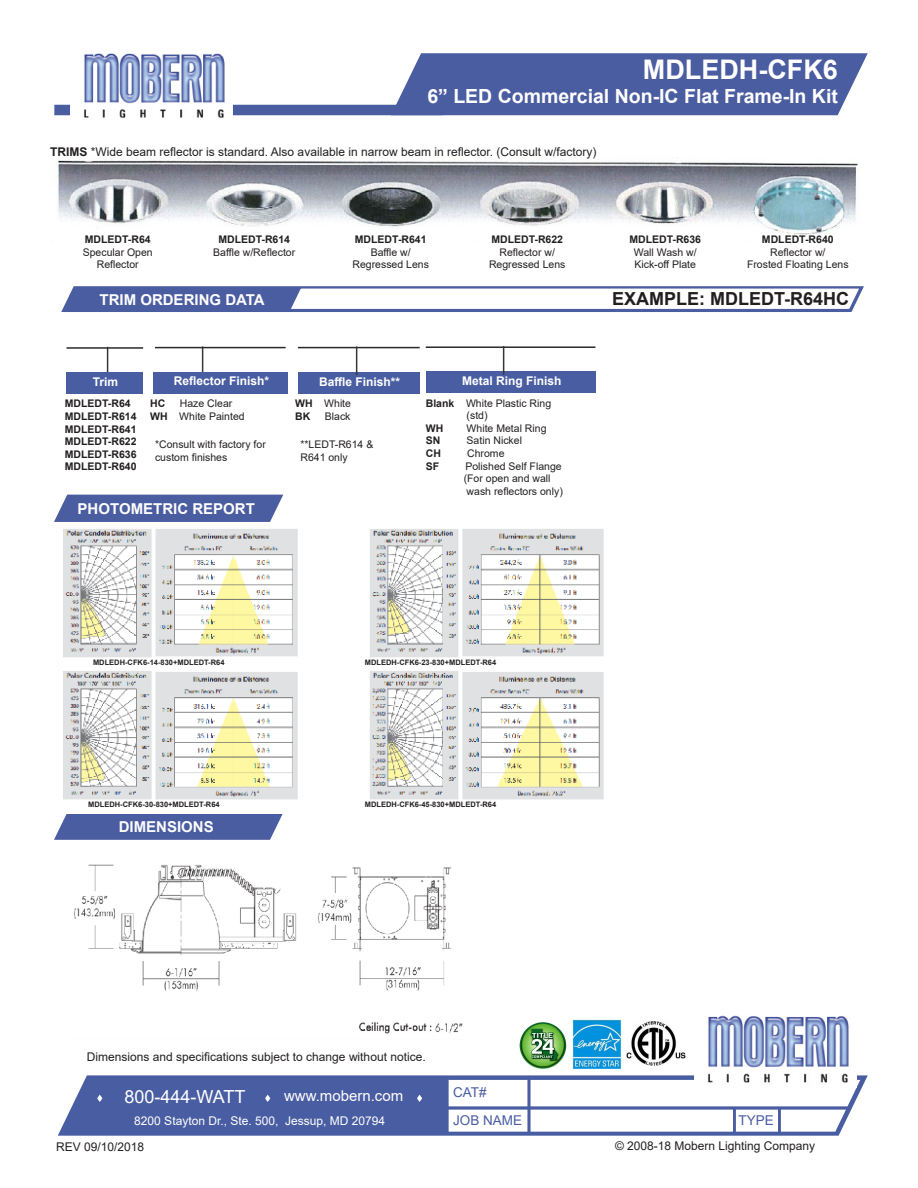
<style>
.page{position:relative;width:918px;height:1188px;background:#fff}
.page>*{position:absolute;margin:0;border:0;box-sizing:border-box;transform-origin:0 0}
.t1{font:700 27px "Arial";color:#fff}
.t2{font:700 19.5px "Arial";color:#fff}
.t3{font:700 18px "Arial";color:#231f20}
.t4{font:18px "Arial";color:#fff}
.t5{font:700 15px "Arial";color:#fdfdfd}
.t6{font:15px "Arial";color:#fff}
.t7{font:13.5px "Arial";color:#495da2}
.t8{font:12px "Arial";color:#231f20}
.Paragraph_Style_1{font:700 12px "Arial";color:#fff}
.t9{font:12px "Arial";color:#fff}
.t10{font:10.5px/12.6px "Arial";color:#231f20;text-align:center}
.t11{font:700 10.5px "Arial";color:#231f20}
.t12{font:700 7.5px "Arial";color:#231f20}
.s1{font-weight:700}
</style>
<div class="page">
<svg style="left:390px;top:53px;width:478px;height:63px;background:#5969a8"></svg>
<div style="left:54px;top:105px;width:389px;height:10px;background:#4b5da1"></div>
<img style="left:70px;top:53px;width:163px;height:65px">
<img style="left:74px;top:864px;width:389px;height:170px">
<svg style="left:58px;top:1075px;width:810px;height:61px;fill:#495da2"></svg>
<img style="left:695px;top:1015px;width:162px;height:72px">
<svg style="left:97px;top:1095px;width:5px;height:7px"></svg>
<svg style="left:265px;top:1095px;width:5px;height:7px"></svg>
<svg style="left:417px;top:1095px;width:5px;height:7px"></svg>
<img style="left:57px;top:157px;width:801px;height:84px">
<img style="left:519px;top:1022px;width:48px;height:47px">
<img style="left:573px;top:1020px;width:49px;height:50px">
<img style="left:627px;top:1021px;width:59px;height:45px">
<hr style="left:202px;top:346px;width:1px;height:39px;background:#373535">
<hr style="left:155px;top:347px;width:131px;height:1px;background:#2b2b2b">
<div style="left:153px;top:372px;width:135px;height:21px;background:#495da2"></div>
<hr style="left:298px;top:347px;width:122px;height:1px;background:#2b2b2b">
<div style="left:298px;top:372px;width:122px;height:21px;background:#495da2"></div>
<svg style="left:356px;top:346px;width:1px;height:29px"></svg>
<hr style="left:426px;top:346px;width:169px;height:2px;background:#2b2b2b">
<div style="left:426px;top:372px;width:169px;height:21px;background:#495da2"></div>
<svg style="left:503px;top:346px;width:1px;height:29px"></svg>
<svg style="left:107px;top:349px;width:1px;height:23px"></svg>
<hr style="left:67px;top:347px;width:76px;height:2px;background:#2b2b2b">
<div style="left:67px;top:372px;width:76px;height:22px;background:#495da2"></div>
<svg style="left:61px;top:286px;width:803px;height:26px"></svg>
<svg style="left:54px;top:494px;width:230px;height:28px;background:#596aa8"></svg>
<svg style="left:54px;top:814px;width:229px;height:26px;background:#5667a6"></svg>
<img style="left:63px;top:529px;width:541px;height:271px">
<div style="left:365px;top:659px;width:151px;height:11px;background:#fff"></div>
<div style="left:93px;top:659px;width:151px;height:11px;background:#fff"></div>
<p class="t1" style="left:643px;top:51px;width:196px">MDLEDH-CFK6</p>
<p class="t2" style="left:427px;top:82px;width:412px">6” LED Commercial Non-IC Flat Frame-In Kit</p>
<p class="t8" style="left:50px;top:143px;width:548px"><span class="s1">TRIMS</span> *Wide beam reflector is standard. Also available in narrow beam in reflector. (Consult w/factory)</p>
<p class="t11" style="left:85px;top:232px;width:67px">MDLEDT-R64</p>
<p class="t10" style="left:83px;top:245px;width:72px">Specular Open<br>Reflector</p>
<p class="t11" style="left:218px;top:232px;width:73px">MDLEDT-R614</p>
<p class="t10" style="left:213px;top:245px;width:84px">Baffle w/Reflector</p>
<p class="t11" style="left:355px;top:232px;width:73px">MDLEDT-R641</p>
<p class="t10" style="left:353px;top:245px;width:78px">Baffle w/<br>Regressed Lens</p>
<p class="t11" style="left:491px;top:232px;width:73px">MDLEDT-R622</p>
<p class="t10" style="left:489px;top:245px;width:78px">Reflector w/<br>Regressed Lens</p>
<p class="t11" style="left:629px;top:232px;width:73px">MDLEDT-R636</p>
<p class="t10" style="left:634px;top:245px;width:64px;text-align:left">Wall Wash w/<br>Kick-off Plate</p>
<p class="t11" style="left:762px;top:232px;width:73px">MDLEDT-R640</p>
<p class="t10" style="left:747px;top:245px;width:103px">Reflector w/<br>Frosted Floating Lens</p>
<p class="t5" style="left:100px;top:289px;width:167px">TRIM ORDERING DATA</p>
<p class="t3" style="left:612px;top:286px;width:239px">EXAMPLE: MDLEDT-R64HC</p>
<p class="Paragraph_Style_1" style="left:93px;top:373px;width:27px">Trim</p>
<p class="t11" style="left:65px;top:396px;width:67px">MDLEDT-R64</p>
<p class="t11" style="left:65px;top:409px;width:73px">MDLEDT-R614</p>
<p class="t11" style="left:65px;top:422px;width:73px">MDLEDT-R641</p>
<p class="t11" style="left:65px;top:434px;width:73px">MDLEDT-R622</p>
<p class="t11" style="left:65px;top:447px;width:73px">MDLEDT-R636</p>
<p class="t11" style="left:65px;top:459px;width:73px">MDLEDT-R640</p>
<p class="Paragraph_Style_1" style="left:174px;top:373px;width:97px">Reflector Finish*</p>
<p class="Paragraph_Style_1" style="left:319px;top:373px;width:82px">Baffle Finish**</p>
<p class="t10" style="left:150px;top:397px;width:96px;text-align:left;text-indent:30px">Haze Clear<br><span class="s1">WH</span> White Painted</p>
<p class="t11" style="left:150px;top:396px;width:17px">HC</p>
<p class="t10" style="left:295px;top:397px;width:58px;text-align:left"><span class="s1">WH</span> White<br><span class="s1">BK</span></p>
<p class="t10" style="left:325px;top:410px;width:27px">Black</p>
<p class="t10" style="left:155px;top:438px;width:112px;text-align:left">*Consult with factory for custom finishes</p>
<p class="t10" style="left:300px;top:438px;width:74px">**LEDT-R614 &amp;</p>
<p class="t10" style="left:300px;top:451px;width:49px">R641 only</p>
<p class="t5" style="left:78px;top:498px;width:179px">PHOTOMETRIC REPORT</p>
<p class="Paragraph_Style_1" style="left:462px;top:373px;width:101px">Metal Ring Finish</p>
<p class="t10" style="left:426px;top:397px;width:127px"><span class="s1">Blank</span> White Plastic Ring</p>
<p class="t10" style="left:467px;top:409px;width:22px">(std)</p>
<p class="t11" style="left:426px;top:421px;width:19px">WH</p>
<p class="t10" style="left:467px;top:422px;width:81px">White Metal Ring</p>
<p class="t11" style="left:426px;top:433px;width:16px">SN</p>
<p class="t10" style="left:467px;top:434px;width:57px">Satin Nickel</p>
<p class="t11" style="left:426px;top:446px;width:17px">CH</p>
<p class="t10" style="left:467px;top:447px;width:39px">Chrome</p>
<p class="t11" style="left:426px;top:459px;width:15px">SF</p>
<p class="t10" style="left:465px;top:460px;width:98px">Polished Self Flange</p>
<p class="t10" style="left:464px;top:472px;width:88px">(For open and wall</p>
<p class="t10" style="left:467px;top:485px;width:98px">wash reflectors only)</p>
<p class="t12" style="left:93px;top:657px;width:133px">MDLEDH-CFK6-14-830+MDLEDT-R64</p>
<p class="t12" style="left:88px;top:800px;width:133px">MDLEDH-CFK6-30-830+MDLEDT-R64</p>
<p class="t5" style="left:119px;top:816px;width:97px">DIMENSIONS</p>
<p class="t12" style="left:365px;top:657px;width:133px">MDLEDH-CFK6-23-830+MDLEDT-R64</p>
<p class="t12" style="left:365px;top:800px;width:133px">MDLEDH-CFK6-45-830+MDLEDT-R64</p>
<p class="t8" style="left:87px;top:1049px;width:340px">Dimensions and specifications subject to change without notice.</p>
<p class="t4" style="left:125px;top:1084px;width:123px">800-444-WATT</p>
<p class="t6" style="left:284px;top:1085px;width:121px">www.mobern.com</p>
<p class="t7" style="left:453px;top:1083px;width:35px">CAT#</p>
<p class="t7" style="left:453px;top:1111px;width:71px">JOB NAME</p>
<p class="t7" style="left:739px;top:1111px;width:37px">TYPE</p>
<p class="t8" style="left:615px;top:1137px;width:202px">© 2008-18 Mobern Lighting Company</p>
<p class="t9" style="left:134px;top:1113px;width:252px">8200 Stayton Dr., Ste. 500, Jessup, MD 20794</p>
<p class="t8" style="left:56px;top:1138px;width:90px">REV 09/10/2018</p>
</div>
